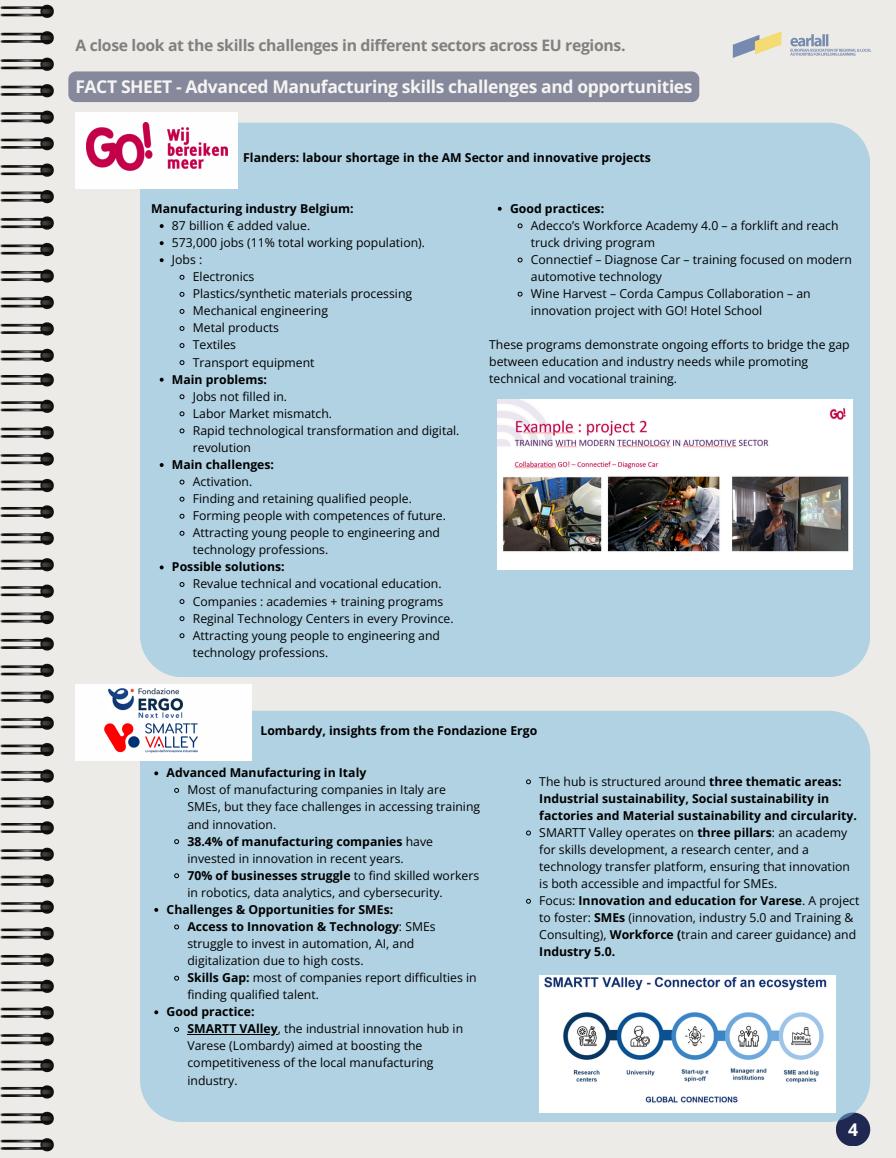
<style>
.page{position:relative;width:896px;height:1158px;background:#edebe7}
.page>*{position:absolute;margin:0;border:0;box-sizing:border-box;transform-origin:0 0}
.t1{font:700 17.5px "Open Sans";letter-spacing:-.02em;color:#fff}
.t2{font:700 15.75px "Open Sans";letter-spacing:-.02em;color:#808080}
.t3{font:12.25px/17.1px "Open Sans";color:#000}
.t4{font:700 12.25px/17.1px "Open Sans";color:#000}
.s1{font-weight:700}
.s2{font-weight:400}
</style>
<div class="page">
<img style="left:0;top:821px;width:53px;height:331px">
<img style="left:0;top:373px;width:53px;height:436px">
<img style="left:0;top:4px;width:53px;height:357px">
<img style="left:732px;top:31px;width:140px;height:26px">
<svg style="left:836px;top:1122px;width:34px;height:24px"></svg>
<div style="left:140px;top:123px;width:730px;height:554px;background:#b1d2e3"></div>
<div style="left:75px;top:112px;width:162px;height:77px;background:#fefefe"></div>
<img style="left:86px;top:123px;width:141px;height:48px">
<img style="left:498px;top:400px;width:355px;height:170px">
<div style="left:140px;top:711px;width:730px;height:411px;background:#b1d2e3"></div>
<div style="left:75px;top:684px;width:177px;height:76px;background:#fefefe"></div>
<img style="left:109px;top:688px;width:74px;height:29px">
<img style="left:104px;top:723px;width:93px;height:30px">
<img style="left:539px;top:976px;width:296px;height:136px">
<svg style="left:498px;top:207px;width:4px;height:4px"></svg>
<svg style="left:517px;top:223px;width:6px;height:6px"></svg>
<svg style="left:517px;top:257px;width:6px;height:6px"></svg>
<svg style="left:517px;top:291px;width:6px;height:6px"></svg>
<svg style="left:160px;top:224px;width:4px;height:4px"></svg>
<svg style="left:160px;top:241px;width:4px;height:4px"></svg>
<svg style="left:160px;top:258px;width:4px;height:4px"></svg>
<svg style="left:179px;top:274px;width:6px;height:6px"></svg>
<svg style="left:179px;top:291px;width:6px;height:6px"></svg>
<svg style="left:179px;top:309px;width:6px;height:5px"></svg>
<svg style="left:179px;top:326px;width:6px;height:5px"></svg>
<svg style="left:179px;top:343px;width:6px;height:5px"></svg>
<svg style="left:179px;top:360px;width:6px;height:5px"></svg>
<svg style="left:160px;top:378px;width:4px;height:4px"></svg>
<svg style="left:179px;top:394px;width:6px;height:5px"></svg>
<svg style="left:179px;top:411px;width:6px;height:5px"></svg>
<svg style="left:179px;top:428px;width:6px;height:6px"></svg>
<svg style="left:160px;top:463px;width:4px;height:4px"></svg>
<svg style="left:179px;top:479px;width:6px;height:6px"></svg>
<svg style="left:179px;top:496px;width:6px;height:6px"></svg>
<svg style="left:179px;top:513px;width:6px;height:6px"></svg>
<svg style="left:179px;top:530px;width:6px;height:6px"></svg>
<svg style="left:160px;top:565px;width:4px;height:4px"></svg>
<svg style="left:179px;top:582px;width:6px;height:5px"></svg>
<svg style="left:179px;top:599px;width:6px;height:5px"></svg>
<svg style="left:179px;top:616px;width:6px;height:5px"></svg>
<svg style="left:179px;top:633px;width:6px;height:5px"></svg>
<div style="left:68px;top:71px;width:631px;height:31px;background:#86899b;border-radius:8px"></div>
<svg style="left:154px;top:771px;width:4px;height:4px"></svg>
<svg style="left:174px;top:787px;width:5px;height:6px"></svg>
<svg style="left:174px;top:839px;width:5px;height:5px"></svg>
<svg style="left:174px;top:873px;width:5px;height:5px"></svg>
<svg style="left:154px;top:908px;width:4px;height:4px"></svg>
<svg style="left:174px;top:924px;width:5px;height:5px"></svg>
<svg style="left:174px;top:975px;width:5px;height:6px"></svg>
<svg style="left:154px;top:1010px;width:4px;height:4px"></svg>
<svg style="left:174px;top:1026px;width:5px;height:6px"></svg>
<hr style="left:187px;top:1034px;width:91px;height:1px;background:#000">
<svg style="left:526px;top:779px;width:5px;height:5px"></svg>
<svg style="left:526px;top:830px;width:5px;height:6px"></svg>
<svg style="left:526px;top:898px;width:5px;height:6px"></svg>
<p class="t2" style="left:75px;top:35px;width:552px">A close look at the skills challenges in different sectors across EU regions.</p>
<h1 class="t1" style="left:75px;top:75px;width:619px">FACT SHEET - Advanced Manufacturing skills challenges and opportunities</h1>
<p class="t4" style="left:243px;top:148px;width:409px">Flanders: labour shortage in the AM Sector and innovative projects</p>
<h2 class="t4" style="left:151px;top:200px;width:204px">Manufacturing industry Belgium:</h2>
<p class="t3" style="left:172px;top:217px;width:140px">87 billion € added value.</p>
<p class="t3" style="left:172px;top:234px;width:255px">573,000 jobs (11% total working population).</p>
<p class="t3" style="left:172px;top:251px;width:32px">Jobs :</p>
<p class="t3" style="left:193px;top:268px;width:63px">Electronics</p>
<p class="t3" style="left:193px;top:285px;width:221px">Plastics/synthetic materials processing</p>
<h2 class="t3" style="left:193px;top:302px;width:137px">Mechanical engineering</h2>
<p class="t3" style="left:193px;top:319px;width:88px">Metal products</p>
<p class="t3" style="left:193px;top:336px;width:45px">Textiles</p>
<p class="t3" style="left:193px;top:353px;width:123px">Transport equipment</p>
<p class="t4" style="left:172px;top:370px;width:97px">Main problems:</p>
<p class="t3" style="left:193px;top:387px;width:96px">Jobs not filled in.</p>
<p class="t3" style="left:193px;top:404px;width:141px">Labor Market mismatch.</p>
<p class="t3" style="left:193px;top:421px;width:268px">Rapid technological transformation and digital. revolution</p>
<p class="t4" style="left:172px;top:456px;width:104px">Main challenges:</p>
<p class="t3" style="left:193px;top:473px;width:61px">Activation.</p>
<p class="t3" style="left:193px;top:490px;width:221px">Finding and retaining qualified people.</p>
<p class="t3" style="left:193px;top:507px;width:255px">Forming people with competences of future.</p>
<p class="t3" style="left:193px;top:524px;width:249px">Attracting young people to engineering and technology professions.</p>
<p class="t4" style="left:172px;top:558px;width:114px">Possible solutions:</p>
<p class="t3" style="left:193px;top:575px;width:250px">Revalue technical and vocational education.</p>
<p class="t3" style="left:193px;top:592px;width:252px">Companies : academies + training programs</p>
<p class="t3" style="left:193px;top:609px;width:262px">Reginal Technology Centers in every Province.</p>
<p class="t3" style="left:193px;top:626px;width:249px">Attracting young people to engineering and technology professions.</p>
<p class="t4" style="left:510px;top:199px;width:96px">Good practices:</p>
<p class="t3" style="left:531px;top:216px;width:309px">Adecco’s Workforce Academy 4.0 – a forklift and reach truck driving program</p>
<h1 class="t3" style="left:531px;top:251px;width:323px">Connectief – Diagnose Car – training focused on modern automotive technology</h1>
<p class="t3" style="left:531px;top:285px;width:281px">Wine Harvest – Corda Campus Collaboration – an innovation project with GO! Hotel School</p>
<h1 class="t3" style="left:489px;top:336px;width:362px">These programs demonstrate ongoing efforts to bridge the gap between education and industry needs while promoting technical and vocational training.</h1>
<p class="t4" style="left:260px;top:721px;width:278px">Lombardy, insights from the Fondazione Ergo</p>
<p class="t4" style="left:167px;top:764px;width:201px">Advanced Manufacturing in Italy</p>
<p class="t3" style="left:187px;top:781px;width:294px">Most of manufacturing companies in Italy are<br>SMEs, but they face challenges in accessing training and innovation.</p>
<p class="t3" style="left:187px;top:832px;width:247px"><span class="s1">38.4% of manufacturing companies</span> have invested in innovation in recent years.</p>
<p class="t3" style="left:187px;top:866px;width:293px"><span class="s1">70% of businesses struggle</span> to find skilled workers in robotics, data analytics, and cybersecurity.</p>
<p class="t4" style="left:167px;top:900px;width:228px">Challenges &amp; Opportunities for SMEs:</p>
<p class="t3" style="left:187px;top:917px;width:250px"><span class="s1">Access to Innovation &amp; Technology</span>: SMEs struggle to invest in automation, AI, and digitalization due to high costs.</p>
<p class="t3" style="left:187px;top:969px;width:291px"><span class="s1">Skills Gap:</span> most of companies report difficulties in finding qualified talent.</p>
<h2 class="t4" style="left:167px;top:1003px;width:90px">Good practice:</h2>
<p class="t3" style="left:187px;top:1020px;width:277px"><span class="s1">SMARTT VAlley</span>, the industrial innovation hub in Varese (Lombardy) aimed at boosting the competitiveness of the local manufacturing industry.</p>
<p class="t4" style="left:539px;top:772px;width:319px"><span class="s2">The hub is structured around</span> three thematic areas:<br>Industrial sustainability, Social sustainability in factories and Material sustainability and circularity.</p>
<p class="t3" style="left:539px;top:823px;width:312px">SMARTT Valley operates on <span class="s1">three pillars</span>: an academy for skills development, a research center, and a technology transfer platform, ensuring that innovation is both accessible and impactful for SMEs.</p>
<p class="t3" style="left:539px;top:892px;width:322px">Focus: <span class="s1">Innovation and education for Varese</span>. A project to foster: <span class="s1">SMEs</span> (innovation, industry 5.0 and Training &amp; Consulting), <span class="s1">Workforce (</span>train and career guidance) and <span class="s1">Industry 5.0.</span></p>
<p class="t1" style="left:848px;top:1117px;width:11px">4</p>
</div>
